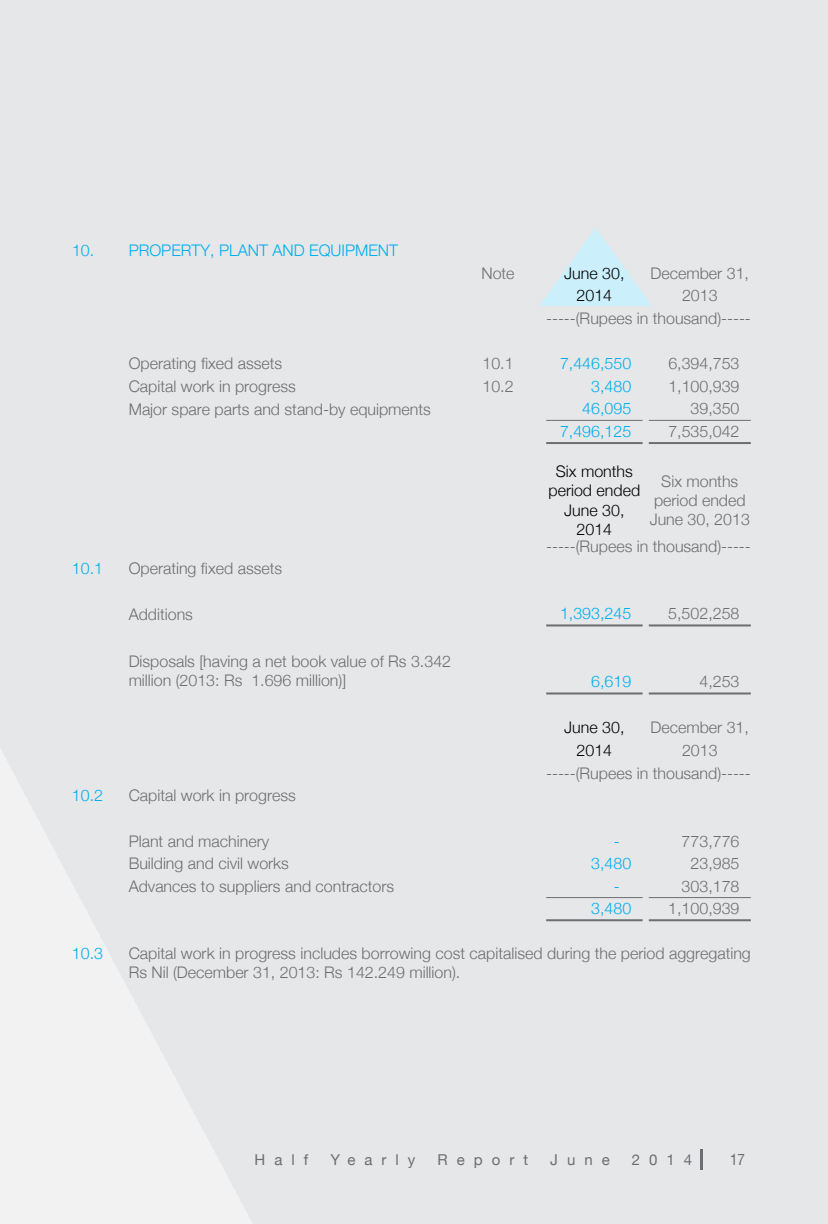
<style>
.page{position:relative;width:828px;height:1224px;background:#e6e7e8}
.page>*{position:absolute;margin:0;border:0;box-sizing:border-box;transform-origin:0 0}
.t1{font:300 16px/19.2px "Helvetica Neue";color:#6d6e71}
.t2{font:300 16px "Helvetica Neue";color:#00aeef}
.t3{font:300 16px/19.2px "Helvetica Neue";color:#000;text-align:center}
.t4{font:15px "Helvetica Neue";letter-spacing:.6em;color:#6d6e71}
.t5{font:condensed 15px "Helvetica";color:#6d6e71}
</style>
<div class="page">
<svg style="left:0;top:749px;width:252px;height:475px;fill:#f2f2f3"></svg>
<hr style="left:701px;top:1149px;width:2px;height:20px;background:#6d6e71">
<svg style="left:539px;top:228px;width:113px;height:78px"></svg>
<hr style="left:546px;top:420px;width:97px;height:1px;background:#6d6e71">
<hr style="left:546px;top:442px;width:97px;height:2px;background:#6d6e71">
<hr style="left:649px;top:420px;width:102px;height:1px;background:#6d6e71">
<hr style="left:649px;top:442px;width:102px;height:2px;background:#6d6e71">
<hr style="left:546px;top:624px;width:97px;height:2px;background:#6d6e71">
<hr style="left:649px;top:624px;width:102px;height:2px;background:#6d6e71">
<hr style="left:546px;top:692px;width:97px;height:2px;background:#6d6e71">
<hr style="left:649px;top:692px;width:102px;height:2px;background:#6d6e71">
<hr style="left:546px;top:897px;width:97px;height:1px;background:#6d6e71">
<hr style="left:546px;top:919px;width:97px;height:2px;background:#6d6e71">
<hr style="left:649px;top:897px;width:102px;height:1px;background:#6d6e71">
<hr style="left:649px;top:919px;width:102px;height:2px;background:#6d6e71">
<p class="t2" style="left:72px;top:241px;width:328px">10. PROPERTY, PLANT AND EQUIPMENT</p>
<p class="t1" style="left:481px;top:263px;width:35px">Note</p>
<p class="t3" style="left:564px;top:263px;width:62px">June 30,</p>
<p class="t1" style="left:651px;top:263px;width:100px">December 31,</p>
<p class="t3" style="left:577px;top:286px;width:37px">2014</p>
<p class="t1" style="left:546px;top:284px;width:206px;line-height:22.6px;text-indent:136px">2013 -----(Rupees in thousand)-----</p>
<p class="t1" style="left:129px;top:354px;width:155px">Operating fixed assets</p>
<p class="t1" style="left:482px;top:354px;width:33px">10.1</p>
<p class="t2" style="left:560px;top:354px;width:73px">7,446,550</p>
<p class="t1" style="left:668px;top:354px;width:73px">6,394,753</p>
<p class="t1" style="left:129px;top:376px;width:169px">Capital work in progress</p>
<p class="t1" style="left:482px;top:376px;width:33px">10.2</p>
<p class="t2" style="left:591px;top:377px;width:42px">3,480</p>
<p class="t1" style="left:668px;top:376px;width:73px">1,100,939</p>
<p class="t1" style="left:129px;top:399px;width:304px">Major spare parts and stand-by equipments</p>
<p class="t2" style="left:582px;top:399px;width:50px">46,095</p>
<p class="t1" style="left:691px;top:399px;width:50px">39,350</p>
<p class="t2" style="left:560px;top:422px;width:73px">7,496,125</p>
<p class="t1" style="left:668px;top:422px;width:73px">7,535,042</p>
<p class="t3" style="left:549px;top:462px;width:93px">Six months period ended<br>June 30,<br>2014</p>
<p class="t1" style="left:650px;top:471px;width:102px;text-align:center">Six months period ended<br>June 30, 2013</p>
<p class="t1" style="left:546px;top:536px;width:206px">-----(Rupees in thousand)-----</p>
<p class="t2" style="left:72px;top:559px;width:33px">10.1</p>
<p class="t1" style="left:129px;top:559px;width:155px">Operating fixed assets</p>
<p class="t1" style="left:129px;top:604px;width:66px">Additions</p>
<p class="t2" style="left:560px;top:604px;width:73px">1,393,245</p>
<p class="t1" style="left:668px;top:604px;width:73px">5,502,258</p>
<p class="t1" style="left:129px;top:651px;width:324px">Disposals [having a net book value of Rs 3.342 million (2013: Rs 1.696 million)]</p>
<p class="t2" style="left:591px;top:672px;width:42px">6,619</p>
<p class="t1" style="left:699px;top:672px;width:42px">4,253</p>
<p class="t3" style="left:564px;top:718px;width:62px">June 30,</p>
<p class="t1" style="left:651px;top:718px;width:100px">December 31,</p>
<p class="t3" style="left:577px;top:740px;width:37px">2014</p>
<p class="t1" style="left:546px;top:739px;width:206px;line-height:22.6px;text-indent:136px">2013 -----(Rupees in thousand)-----</p>
<p class="t2" style="left:72px;top:786px;width:33px">10.2</p>
<p class="t1" style="left:129px;top:786px;width:169px">Capital work in progress</p>
<p class="t1" style="left:129px;top:831px;width:142px">Plant and machinery</p>
<p class="t2" style="left:614px;top:831px;width:7px">-</p>
<p class="t1" style="left:682px;top:831px;width:59px">773,776</p>
<p class="t1" style="left:129px;top:854px;width:162px">Building and civil works</p>
<p class="t2" style="left:591px;top:854px;width:42px">3,480</p>
<p class="t1" style="left:691px;top:854px;width:50px">23,985</p>
<p class="t1" style="left:129px;top:876px;width:267px">Advances to suppliers and contractors</p>
<p class="t2" style="left:614px;top:876px;width:7px">-</p>
<p class="t1" style="left:682px;top:876px;width:59px">303,178</p>
<p class="t2" style="left:591px;top:899px;width:42px">3,480</p>
<p class="t1" style="left:668px;top:899px;width:73px">1,100,939</p>
<p class="t2" style="left:72px;top:943px;width:33px">10.3</p>
<p class="t1" style="left:129px;top:943px;width:624px">Capital work in progress includes borrowing cost capitalised during the period aggregating<br>Rs Nil (December 31, 2013: Rs 142.249 million).</p>
<p class="t4" style="left:255px;top:1150px;width:55px">Half</p>
<p class="t4" style="left:330px;top:1150px;width:86px">Yearly</p>
<p class="t4" style="left:438px;top:1150px;width:92px">Report</p>
<p class="t4" style="left:550px;top:1150px;width:61px">June</p>
<p class="t4" style="left:632px;top:1150px;width:62px">2014</p>
<p class="t5" style="left:730px;top:1150px;width:16px">17</p>
</div>
